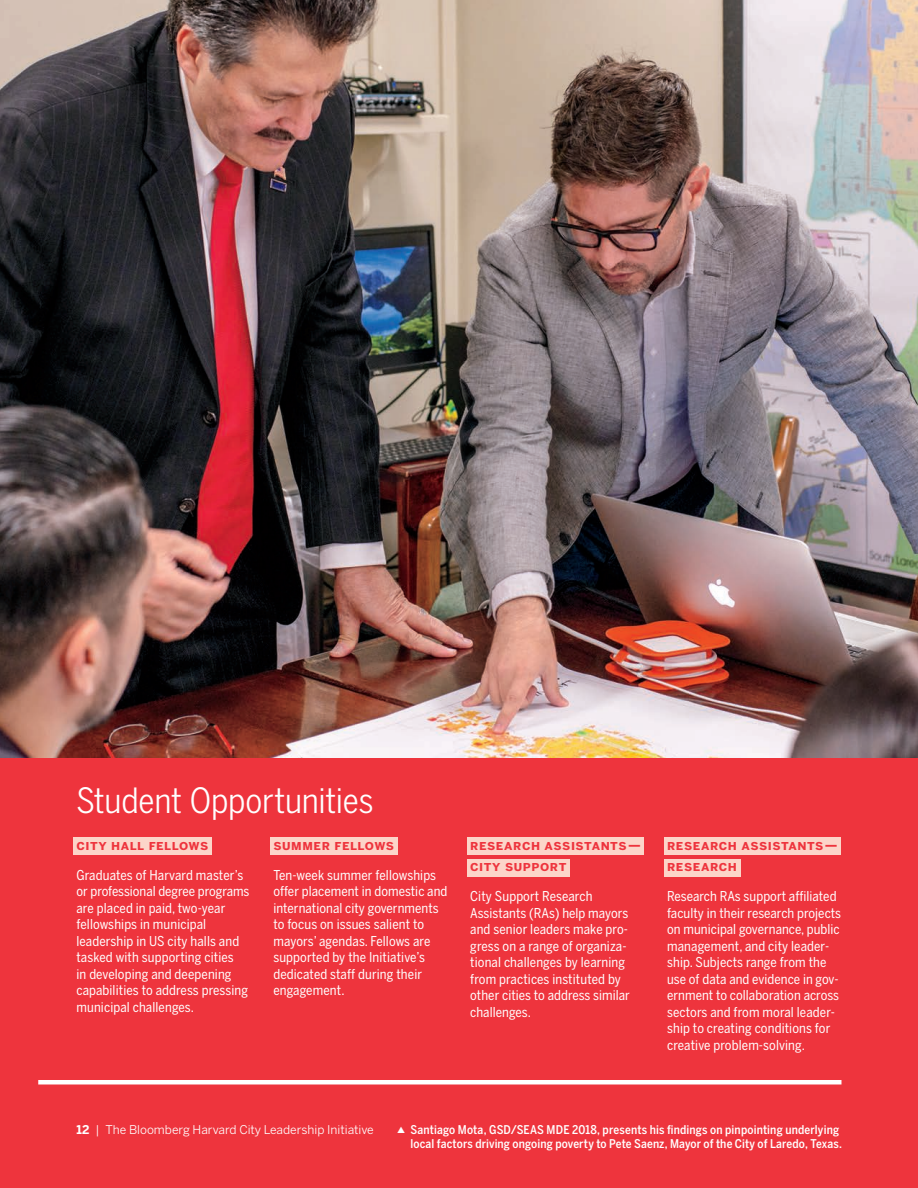
<style>
.page{position:relative;width:918px;height:1188px;background:#fff}
.page>*{position:absolute;margin:0;border:0;box-sizing:border-box;transform-origin:0 0}
.Head_A_Sans_23pt{font:34.5px "Benton Sans Cond";letter-spacing:-.005em;color:#fff}
.Student_Ops_Body{font:13.5px/16.5px "Benton Sans Cond";letter-spacing:.005em;color:#fff}
.Student_Ops_Shading{font:13.5px "Benton Sans Bold SC";letter-spacing:.04em;color:#ee343d}
.Photo_Caption{font:500 12px/14.2px "Benton Sans Cond";letter-spacing:.01em;color:#fff}
.Pg___Left{font:12px "Benton Sans";color:#fff}
.s1{font-weight:700}
</style>
<div class="page">
<div style="left:0;top:748px;width:918px;height:440px;background:#ee343d"></div>
<img style="left:0;top:0;width:918px;height:757px">
<div style="left:74px;top:837px;width:138px;height:17px;background:#fcd5c9"></div>
<div style="left:270px;top:837px;width:128px;height:17px;background:#fcd5c9"></div>
<div style="left:467px;top:837px;width:177px;height:17px;background:#fcd5c9"></div>
<div style="left:467px;top:859px;width:103px;height:17px;background:#fcd5c9"></div>
<div style="left:664px;top:837px;width:177px;height:17px;background:#fcd5c9"></div>
<div style="left:664px;top:859px;width:76px;height:17px;background:#fcd5c9"></div>
<hr style="left:38px;top:1080px;width:804px;height:4px;background:#fff">
<p class="Head_A_Sans_23pt" style="left:76px;top:780px;width:299px">Student Opportunities</p>
<p class="Student_Ops_Shading" style="left:76px;top:837px;width:133px">CITY HALL FELLOWS</p>
<p class="Student_Ops_Body" style="left:76px;top:866px;width:175px">Graduates of Harvard master’s or professional degree programs are placed in paid, two-year fellowships in municipal leadership in US city halls and tasked with supporting cities<br>in developing and deepening capabilities to address pressing municipal challenges.</p>
<p class="Student_Ops_Shading" style="left:273px;top:837px;width:122px">SUMMER FELLOWS</p>
<p class="Student_Ops_Body" style="left:273px;top:866px;width:176px">Ten-week summer fellowships offer placement in domestic and international city governments to focus on issues salient to mayors’ agendas. Fellows are supported by the Initiative’s dedicated staff during their engagement.</p>
<p class="Student_Ops_Shading" style="left:470px;top:837px;width:172px">RESEARCH ASSISTANTS—</p>
<p class="Student_Ops_Shading" style="left:470px;top:859px;width:98px">CITY SUPPORT</p>
<p class="Student_Ops_Body" style="left:470px;top:888px;width:161px">City Support Research<br>Assistants (RAs) help mayors and senior leaders make pro&shy;gress on a range of organiza&shy;tional challenges by learning from practices instituted by other cities to address similar challenges.</p>
<p class="Student_Ops_Shading" style="left:667px;top:837px;width:172px">RESEARCH ASSISTANTS—</p>
<p class="Student_Ops_Shading" style="left:667px;top:859px;width:71px">RESEARCH</p>
<p class="Student_Ops_Body" style="left:667px;top:888px;width:176px">Research RAs support affiliated faculty in their research projects on municipal governance, public management, and city leader&shy;ship. Subjects range from the use of data and evidence in gov&shy;ernment to collaboration across sectors and from moral leader&shy;ship to creating conditions for creative problem-solving.</p>
<p class="Pg___Left" style="left:76px;top:1123px;width:299px"><span class="s1">12</span> | The Bloomberg Harvard City Leadership Initiative</p>
<p class="Photo_Caption" style="left:411px;top:1122px;width:433px">Santiago Mota, GSD/SEAS MDE 2018, presents his findings on pinpointing underlying local factors driving ongoing poverty to Pete Saenz, Mayor of the City of Laredo, Texas.</p>
</div>
